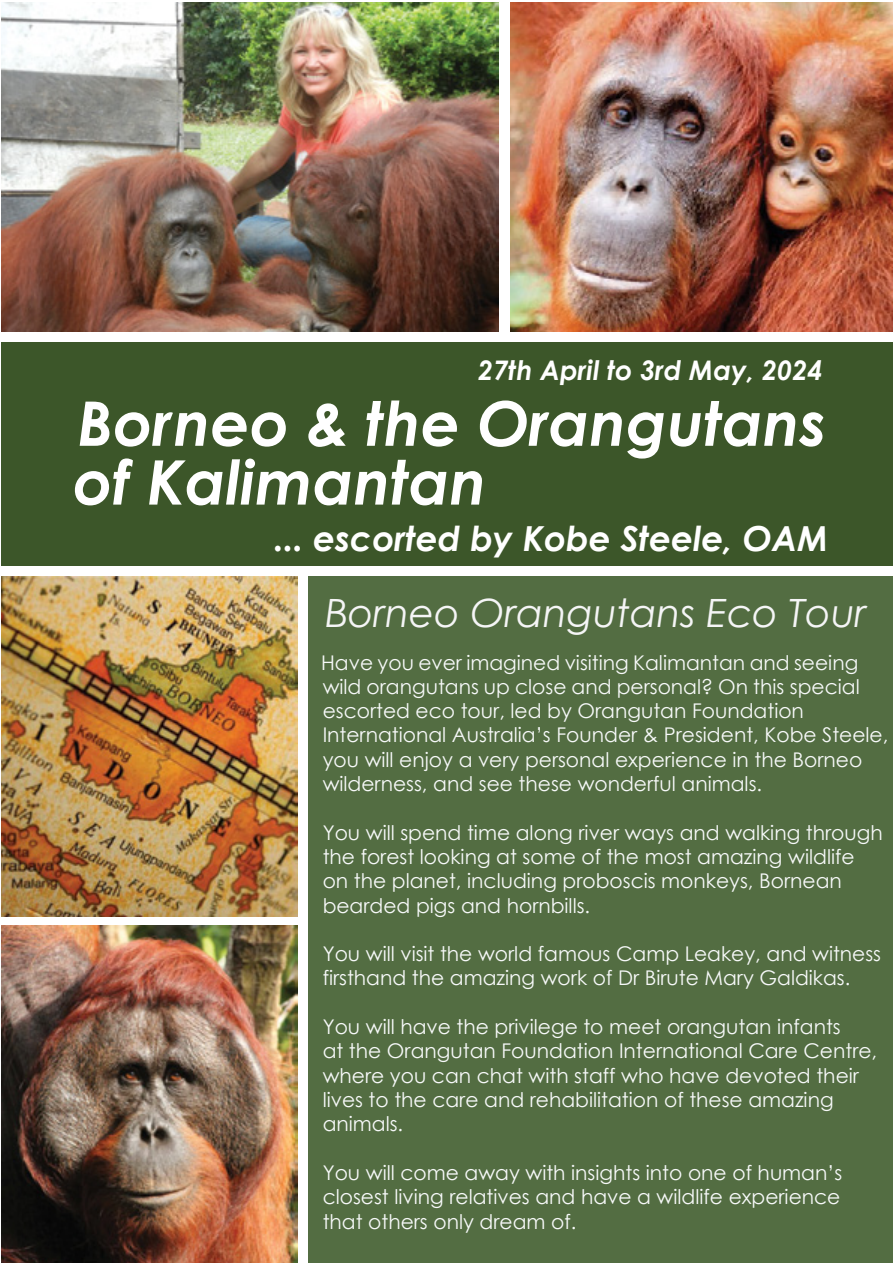
<style>
.page{position:relative;width:893px;height:1263px;background:#fff}
.page>*{position:absolute;margin:0;border:0;box-sizing:border-box;transform-origin:0 0}
.t1{font:italic 700 61.5px/58.8px "Century Gothic";color:#fff}
.t2{font:italic 39px "Century Gothic";color:#f5f5f6}
.t3{font:italic 700 34.5px "Century Gothic";color:#fff}
.t4{font:italic 700 27px "Century Gothic";color:#fff}
.t5{font:20.25px/24.3px "Century Gothic";color:#f7f9f9}
</style>
<div class="page">
<img style="left:510px;top:2px;width:383px;height:330px">
<img style="left:1px;top:576px;width:296px;height:340px">
<div style="left:1px;top:342px;width:892px;height:224px;background:#3c5629"></div>
<div style="left:309px;top:576px;width:584px;height:687px;background:#536d42"></div>
<img style="left:1px;top:925px;width:297px;height:338px">
<img style="left:1px;top:2px;width:497px;height:330px">
<h3 class="t4" style="left:478px;top:350px;width:346px">27th April to 3rd May, 2024</h3>
<h1 class="t1" style="left:73px;top:391px;width:755px">Borneo &amp; the Orangutans of Kalimantan</h1>
<h3 class="t3" style="left:274px;top:512px;width:556px">... escorted by Kobe Steele, OAM</h3>
<h2 class="t2" style="left:326px;top:586px;width:542px">Borneo Orangutans Eco Tour</h2>
<p class="t5" style="left:321px;top:650px;width:569px">Have you ever imagined visiting Kalimantan and seeing wild orangutans up close and personal? On this special escorted eco tour, led by Orangutan Foundation International Australia’s Founder &amp; President, Kobe Steele, you will enjoy a very personal experience in the Borneo wilderness, and see these wonderful animals.</p>
<p class="t5" style="left:323px;top:820px;width:562px">You will spend time along river ways and walking through the forest looking at some of the most amazing wildlife on the planet, including proboscis monkeys, Bornean bearded pigs and hornbills.</p>
<p class="t5" style="left:323px;top:941px;width:560px">You will visit the world famous Camp Leakey, and witness firsthand the amazing work of Dr Birute Mary Galdikas.</p>
<p class="t5" style="left:323px;top:1014px;width:556px">You will have the privilege to meet orangutan infants<br>at the Orangutan Foundation International Care Centre, where you can chat with staff who have devoted their lives to the care and rehabilitation of these amazing animals.</p>
<p class="t5" style="left:323px;top:1160px;width:521px;text-align:justify">You will come away with insights into one of human’s closest living relatives and have a wildlife experience that others only dream of.</p>
</div>
